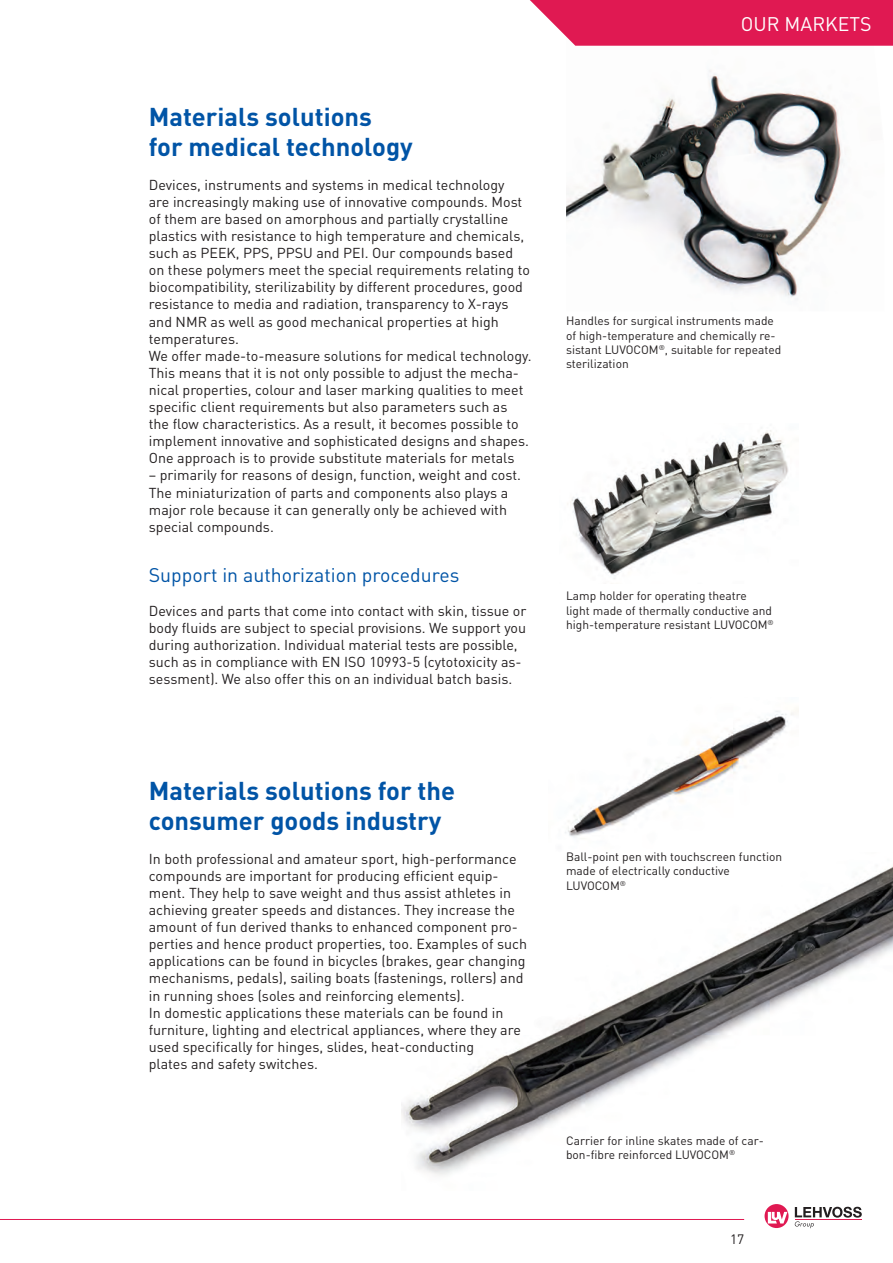
<style>
.page{position:relative;width:893px;height:1263px;background:#fff}
.page>*{position:absolute;margin:0;border:0;box-sizing:border-box;transform-origin:0 0}
.t1{font:700 25.5px/30.6px "DIN Pro";color:#0154a6}
.t2{font:19.5px "DIN Pro";color:#0154a6}
.t3{font:19.5px "DIN Pro";color:#fff}
.t4{font:14.25px/17.1px "DIN Pro";color:#231f20}
.t5{font:13.5px "DIN Pro";color:#231f20}
.t6{font:12px/14.4px "DIN Pro";color:#231f20}
</style>
<div class="page">
<svg style="left:765px;top:1204px;width:23px;height:24px"></svg>
<svg style="left:795px;top:1207px;width:67px;height:21px"></svg>
<img style="left:401px;top:866px;width:492px;height:310px">
<hr style="left:0;top:1219px;width:744px;height:1px;background:#e01952">
<img style="left:566px;top:70px;width:278px;height:230px">
<img style="left:570px;top:430px;width:218px;height:149px">
<img style="left:565px;top:709px;width:233px;height:129px">
<svg style="left:530px;top:0;width:363px;height:46px;background:#e2285d"></svg>
<h1 class="t1" style="left:149px;top:98px;width:266px">Materials solutions<br>for medical technology</h1>
<p class="t4" style="left:149px;top:175px;width:384px">Devices, instruments and systems in medical technology<br>are increasingly making use of innovative compounds. Most of them are based on amorphous and partially crystalline plastics with resistance to high temperature and chemicals, such as PEEK, PPS, PPSU and PEI. Our compounds based on these polymers meet the special requirements relating to biocompatibility, sterilizability by different procedures, good resistance to media and radiation, transparency to X-rays and NMR as well as good mechanical properties at high temperatures.<br>We offer made-to-measure solutions for medical technology.<br>This means that it is not only possible to adjust the mecha&shy;nical properties, colour and laser marking qualities to meet specific client requirements but also parameters such as<br>the flow characteristics. As a result, it becomes possible to implement innovative and sophisticated designs and shapes.<br>One approach is to provide substitute materials for metals</p>
<p class="t4" style="left:149px;top:465px;width:374px">– primarily for reasons of design, function, weight and cost.<br>The miniaturization of parts and components also plays a major role because it can generally only be achieved with special compounds.</p>
<h2 class="t2" style="left:149px;top:560px;width:312px">Support in authorization procedures</h2>
<p class="t4" style="left:149px;top:600px;width:379px">Devices and parts that come into contact with skin, tissue or body fluids are subject to special provisions. We support you during authorization. Individual material tests are possible, such as in compliance with EN ISO 10993-5 (cytotoxicity as&shy;sessment). We also offer this on an individual batch basis.</p>
<h2 class="t3" style="left:741px;top:9px;width:132px">OUR MARKETS</h2>
<p class="t6" style="left:566px;top:313px;width:217px">Handles for surgical instruments made of high-temperature and chemically re&shy;sistant LUVOCOM<sup>®</sup>, suitable for repeated sterilization</p>
<p class="t6" style="left:566px;top:587px;width:209px">Lamp holder for operating theatre light made of thermally conductive and high-temperature resistant LUVOCOM<sup>®</sup></p>
<h1 class="t1" style="left:149px;top:772px;width:308px">Materials solutions for the consumer goods industry</h1>
<p class="t4" style="left:149px;top:849px;width:380px">In both professional and amateur sport, high-performance compounds are important for producing efficient equip&shy;ment. They help to save weight and thus assist athletes in achieving greater speeds and distances. They increase the amount of fun derived thanks to enhanced component pro&shy;perties and hence product properties, too. Examples of such applications can be found in bicycles (brakes, gear changing mechanisms, pedals), sailing boats (fastenings, rollers) and in running shoes (soles and reinforcing elements).<br>In domestic applications these materials can be found in furniture, lighting and electrical appliances, where they are used specifically for hinges, slides, heat-conducting<br>plates and safety switches.</p>
<p class="t6" style="left:566px;top:848px;width:218px">Ball-point pen with touchscreen function made of electrically conductive<br>LUVOCOM<sup>®</sup></p>
<p class="t6" style="left:566px;top:1132px;width:199px">Carrier for inline skates made of car&shy;bon-fibre reinforced LUVOCOM<sup>®</sup></p>
<p class="t5" style="left:730px;top:1228px;width:16px">17</p>
</div>
